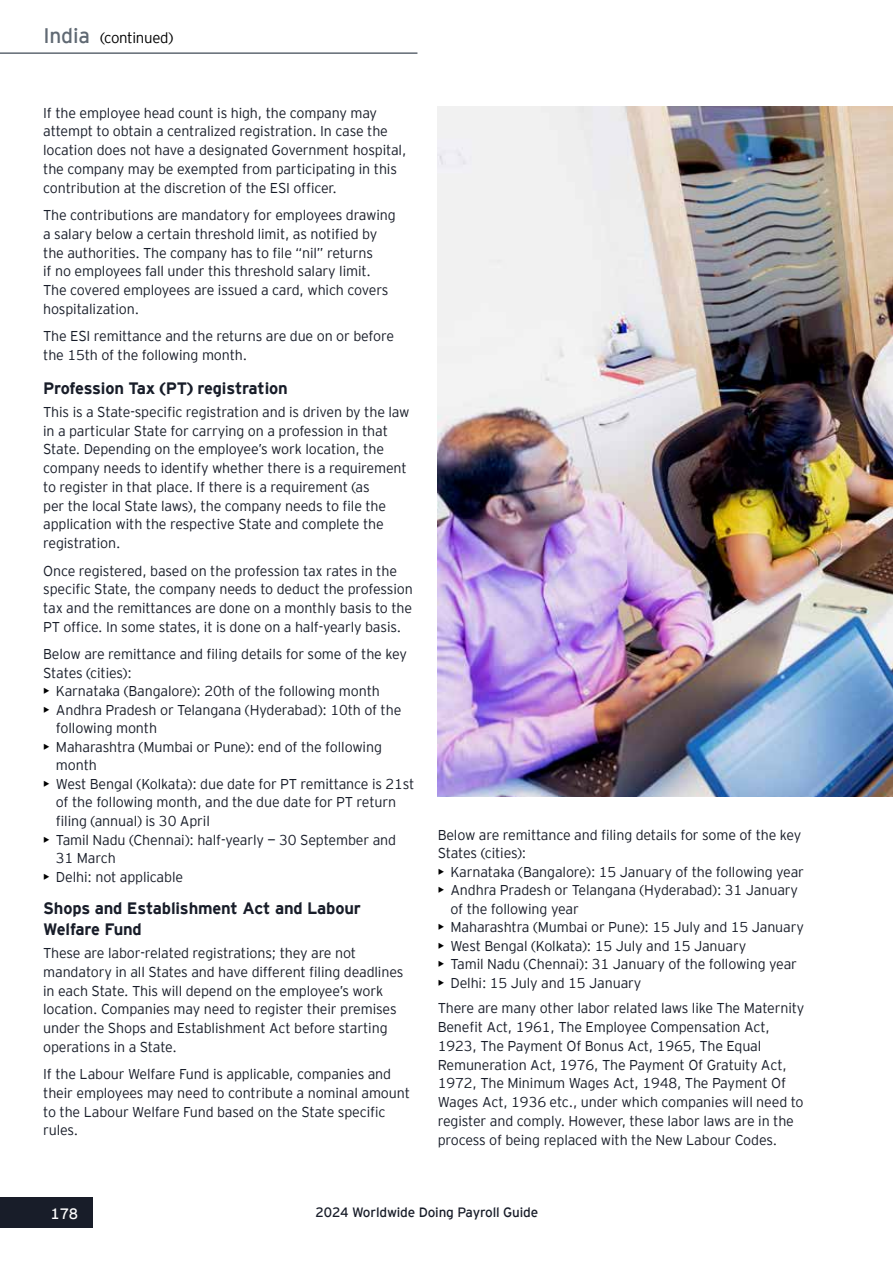
<style>
.page{position:relative;width:893px;height:1263px;background:#fff}
.page>*{position:absolute;margin:0;border:0;box-sizing:border-box;transform-origin:0 0}
.t1{font:700 16.5px/21.5px "EY Interstate";letter-spacing:-.01em;color:#181d29}
.t2{font:300 15px "EY Interstate";letter-spacing:-.02em;color:#000}
.t3{font:15px "EY Interstate";color:#fff}
.t4{font:300 14.25px/18.8px "EY Interstate";letter-spacing:-.01em;color:#181d29}
.t5{font:13.5px "EY Interstate";letter-spacing:-.01em;color:#181d29}
.s1{font-weight:400;font-size:21px;color:#606973}
.s2{font-weight:400;color:#000}
</style>
<div class="page">
<hr style="left:0;top:52px;width:417px;height:2px;background:#606973">
<div style="left:0;top:1197px;width:93px;height:31px;background:#181d29"></div>
<img style="left:438px;top:106px;width:455px;height:691px">
<p class="t2" style="left:43px;top:27px;width:131px"><span class="s1">India</span> (continued)</p>
<p class="t4" style="left:43px;top:102px;width:365px">If the employee head count is high, the company may attempt to obtain a centralized registration. In case the location does not have a designated Government hospital, the company may be exempted from participating in this contribution at the discretion of the ESI officer.</p>
<p class="t4" style="left:43px;top:205px;width:354px">The contributions are mandatory for employees drawing a salary below a certain threshold limit, as notified by the authorities. The company has to file “nil” returns<br>if no employees fall under this threshold salary limit.<br>The covered employees are issued a card, which covers hospitalization.</p>
<p class="t4" style="left:43px;top:326px;width:352px">The ESI remittance and the returns are due on or before the 15th of the following month.</p>
<p class="t1" style="left:43px;top:376px;width:246px">Profession Tax (PT) registration</p>
<p class="t4" style="left:43px;top:402px;width:368px">This is a State-specific registration and is driven by the law in a particular State for carrying on a profession in that State. Depending on the employee’s work location, the company needs to identify whether there is a requirement to register in that place. If there is a requirement (as<br>per the local State laws), the company needs to file the application with the respective State and complete the registration.</p>
<p class="t4" style="left:43px;top:560px;width:371px">Once registered, based on the profession tax rates in the specific State, the company needs to deduct the profession tax and the remittances are done on a monthly basis to the PT office. In some states, it is done on a half-yearly basis.</p>
<p class="t4" style="left:43px;top:644px;width:365px">Below are remittance and filing details for some of the key<br>States (cities):</p>
<p class="t4" style="left:43px;top:681px;width:338px"><span class="s2">•</span> Karnataka (Bangalore): 20th of the following month</p>
<p class="t4" style="left:56px;top:700px;width:347px;text-indent:-13px"><span class="s2">•</span> Andhra Pradesh or Telangana (Hyderabad): 10th of the following month</p>
<p class="t4" style="left:56px;top:737px;width:327px;text-indent:-13px"><span class="s2">•</span> Maharashtra (Mumbai or Pune): end of the following month</p>
<p class="t4" style="left:56px;top:774px;width:360px;text-indent:-13px"><span class="s2">•</span> West Bengal (Kolkata): due date for PT remittance is 21st of the following month, and the due date for PT return filing (annual) is 30 April</p>
<p class="t4" style="left:56px;top:829px;width:342px;text-indent:-13px"><span class="s2">•</span> Tamil Nadu (Chennai): half-yearly — 30 September and<br>31 March</p>
<p class="t4" style="left:43px;top:866px;width:141px"><span class="s2">•</span> Delhi: not applicable</p>
<p class="t1" style="left:43px;top:896px;width:319px">Shops and Establishment Act and Labour<br>Welfare Fund</p>
<p class="t4" style="left:43px;top:943px;width:362px">These are labor-related registrations; they are not mandatory in all States and have different filing deadlines in each State. This will depend on the employee’s work location. Companies may need to register their premises under the Shops and Establishment Act before starting operations in a State.</p>
<p class="t4" style="left:43px;top:1064px;width:368px">If the Labour Welfare Fund is applicable, companies and their employees may need to contribute a nominal amount to the Labour Welfare Fund based on the State specific rules.</p>
<p class="t4" style="left:438px;top:824px;width:365px">Below are remittance and filing details for some of the key<br>States (cities):</p>
<p class="t4" style="left:438px;top:861px;width:368px"><span class="s2">•</span> Karnataka (Bangalore): 15 January of the following year</p>
<p class="t4" style="left:450px;top:880px;width:349px;text-indent:-13px"><span class="s2">•</span> Andhra Pradesh or Telangana (Hyderabad): 31 January of the following year</p>
<p class="t4" style="left:438px;top:917px;width:368px"><span class="s2">•</span> Maharashtra (Mumbai or Pune): 15 July and 15 January</p>
<p class="t4" style="left:438px;top:936px;width:310px"><span class="s2">•</span> West Bengal (Kolkata): 15 July and 15 January</p>
<p class="t4" style="left:438px;top:954px;width:361px"><span class="s2">•</span> Tamil Nadu (Chennai): 31 January of the following year</p>
<p class="t4" style="left:438px;top:970px;width:368px;line-height:25px"><span class="s2">•</span> Delhi: 15 July and 15 January<br>There are many other labor related laws like The Maternity</p>
<p class="t4" style="left:438px;top:1017px;width:367px">Benefit Act, 1961, The Employee Compensation Act, 1923, The Payment Of Bonus Act, 1965, The Equal Remuneration Act, 1976, The Payment Of Gratuity Act, 1972, The Minimum Wages Act, 1948, The Payment Of Wages Act, 1936 etc., under which companies will need to register and comply. However, these labor laws are in the process of being replaced with the New Labour Codes.</p>
<p class="t3" style="left:51px;top:1202px;width:29px">178</p>
<p class="t5" style="left:316px;top:1202px;width:224px">2024 Worldwide Doing Payroll Guide</p>
</div>
